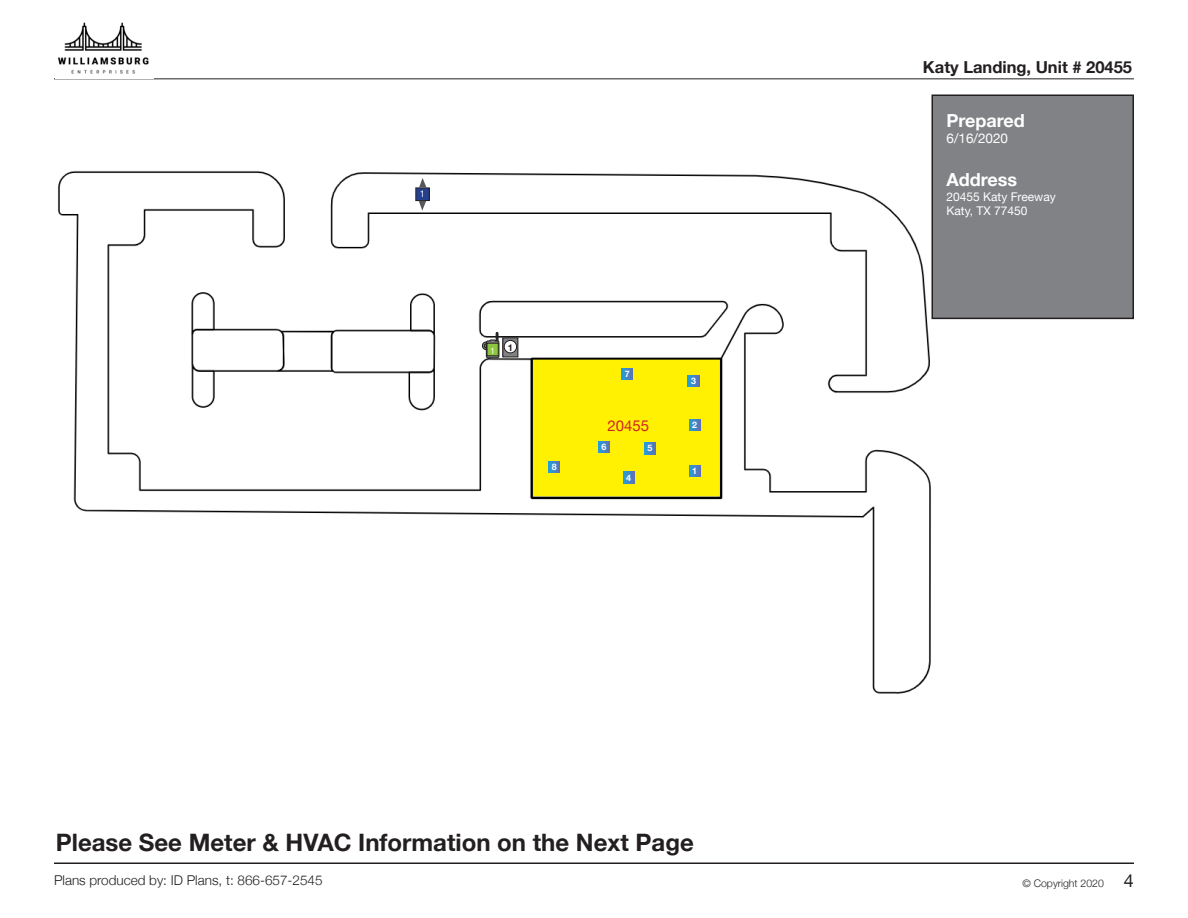
<style>
.page{position:relative;width:1188px;height:918px;background:#fff}
.page>*{position:absolute;margin:0;border:0;box-sizing:border-box;transform-origin:0 0}
.t1{font:700 24px "Helvetica Neue";color:#231f20}
.t2{font:700 18px "Helvetica Neue";color:#fff}
.t3{font:700 16.5px "Helvetica Neue";color:#231f20}
.t4{font:15px "Helvetica Neue";color:#d1232a}
.t5{font:300 13.5px "Helvetica Neue";color:#231f20}
.t6{font:13.5px "Helvetica Neue";color:#fff}
.t7{font:12px "Helvetica Neue";color:#fff}
.t8{font:300 10.5px "Helvetica Neue";color:#231f20}
.t9{font:700 9.3px "Helvetica Neue";color:#231f20}
.t10{font:9.3px "Helvetica Neue";color:#fff}
.t11{font:700 8.85px "Helvetica Neue";color:#fff}
.t12{font:8.85px "Helvetica Neue";color:#fff}
.s1{font-weight:400;font-size:18px}
</style>
<div class="page">
<hr style="left:54px;top:78px;width:1080px;height:1px;background:#231f20">
<hr style="left:54px;top:862px;width:1080px;height:2px;background:#231f20">
<img style="left:55px;top:22px;width:98px;height:57px">
<img style="left:58px;top:165px;width:879px;height:529px">
<div style="left:932px;top:95px;width:201px;height:223px;background:#808285"></div>
<div style="left:932px;top:94px;width:202px;height:225px;border:2px solid #231f20"></div>
<div style="left:533px;top:360px;width:187px;height:136px;background:#fff101"></div>
<svg style="left:505px;top:340px;width:11px;height:15px"></svg>
<div style="left:503px;top:338px;width:15px;height:19px;border:1px solid #231f20"></div>
<div style="left:504px;top:340px;width:13px;height:13px;background:#fff;border-radius:50%"></div>
<div style="left:504px;top:340px;width:13px;height:13px;border:1px solid #231f20;border-radius:50%"></div>
<div style="left:482px;top:342px;width:8px;height:8px;border:1px solid #231f20;border-radius:50%"></div>
<svg style="left:484px;top:332px;width:16px;height:27px"></svg>
<div style="left:487px;top:343px;width:11px;height:13px;background:#8bc63e"></div>
<div style="left:487px;top:343px;width:12px;height:13px;border:1px solid #231f20"></div>
<div style="left:416px;top:188px;width:13px;height:13px;background:#25408f"></div>
<div style="left:416px;top:188px;width:14px;height:13px;border:1px solid #231f20"></div>
<svg style="left:419px;top:178px;width:8px;height:10px"></svg>
<svg style="left:419px;top:201px;width:7px;height:10px"></svg>
<svg style="left:622px;top:369px;width:11px;height:11px"></svg>
<svg style="left:688px;top:375px;width:11px;height:12px"></svg>
<svg style="left:689px;top:420px;width:11px;height:11px"></svg>
<svg style="left:689px;top:466px;width:11px;height:11px"></svg>
<svg style="left:598px;top:442px;width:12px;height:11px"></svg>
<svg style="left:644px;top:443px;width:11px;height:11px"></svg>
<svg style="left:623px;top:472px;width:11px;height:11px"></svg>
<svg style="left:549px;top:461px;width:11px;height:11px"></svg>
<p class="t10" style="left:420px;top:187px;width:7px">1</p>
<p class="t12" style="left:490px;top:344px;width:6px">1</p>
<p class="t9" style="left:508px;top:340px;width:7px">1</p>
<p class="t11" style="left:552px;top:460px;width:6px">8</p>
<p class="t11" style="left:625px;top:367px;width:6px">7</p>
<p class="t4" style="left:608px;top:415px;width:43px">20455</p>
<p class="t11" style="left:601px;top:440px;width:6px">6</p>
<p class="t11" style="left:647px;top:441px;width:6px">5</p>
<p class="t11" style="left:626px;top:471px;width:6px">4</p>
<p class="t11" style="left:691px;top:374px;width:6px">3</p>
<p class="t11" style="left:692px;top:418px;width:6px">2</p>
<p class="t11" style="left:692px;top:464px;width:6px">1</p>
<p class="t1" style="left:56px;top:824px;width:639px">Please See Meter &amp; HVAC Information on the Next Page</p>
<p class="t5" style="left:54px;top:870px;width:270px">Plans produced by: ID Plans, t: 866-657-2545</p>
<p class="t3" style="left:923px;top:55px;width:211px">Katy Landing, Unit # 20455</p>
<p class="t2" style="left:946px;top:107px;width:80px">Prepared</p>
<p class="t6" style="left:946px;top:129px;width:63px">6/16/2020</p>
<p class="t2" style="left:946px;top:166px;width:72px">Address</p>
<p class="t7" style="left:946px;top:188px;width:111px">20455 Katy Freeway</p>
<p class="t7" style="left:946px;top:202px;width:82px">Katy, TX 77450</p>
<p class="t8" style="left:1022px;top:875px;width:113px">© Copyright 2020 <span class="s1">4</span></p>
</div>
